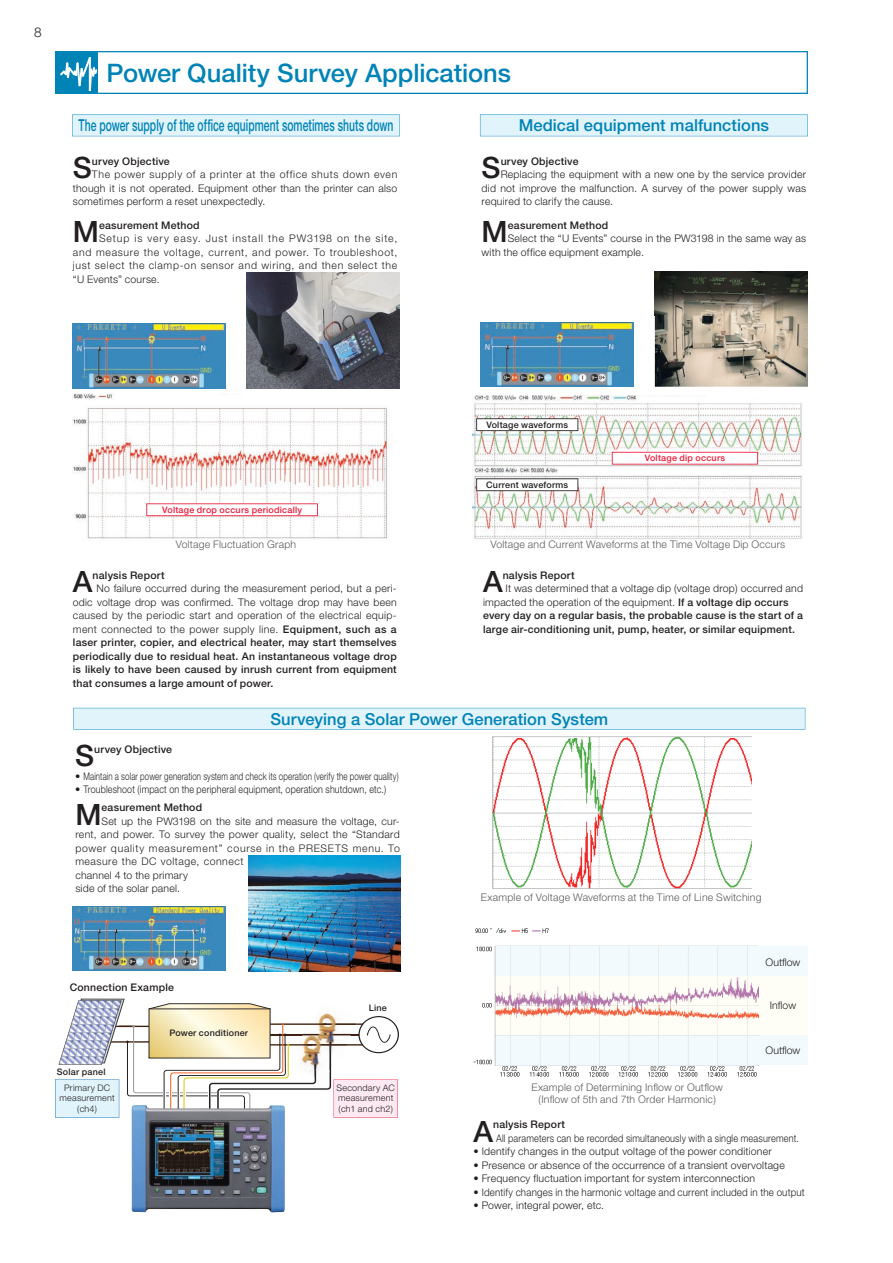
<style>
.page{position:relative;width:893px;height:1263px;background:#fff}
.page>*{position:absolute;margin:0;border:0;box-sizing:border-box;transform-origin:0 0}
.t1{font:500 29.4px "Helvetica Neue";color:#231f20}
.t2{font:500 25.5px "Helvetica Neue";letter-spacing:-.005em;color:#0083b6}
.t3{font:500 16.5px "Helvetica Neue";letter-spacing:.005em;color:#0083b6}
.t4{font:500 16.5px "Helvetica Neue";letter-spacing:.005em;color:#0083b6;scale:.63 1}
.t5{font:300 13.5px "Helvetica Neue";color:#231f20}
.t6{font:300 10.5px/13.5px "Helvetica Neue";letter-spacing:.02em;color:#231f20;text-align:justify}
.t7{font:500 10.5px/13.5px "Helvetica Neue";letter-spacing:.02em;color:#231f20}
.t8{font:300 10.5px/12px "Helvetica Neue";letter-spacing:.02em;color:#5c5c5f;text-align:center}
.t9{font:300 10.5px "Helvetica Neue";letter-spacing:.02em;color:#231f20;scale:.87 1}
.t10{font:500 9px "Helvetica Neue";letter-spacing:.025em;color:#231f20}
.t11{font:300 9px/10.5px "Helvetica Neue";letter-spacing:.025em;color:#231f20;text-align:center}
.t12{font:500 9px "Helvetica Neue";letter-spacing:.025em;color:#ed1a3a}
.s1{font-weight:300}
</style>
<div class="page">
<svg style="left:55px;top:51px;width:753px;height:43px"></svg>
<div style="left:72px;top:115px;width:328px;height:21px;background:#e1f4fc"></div>
<div style="left:480px;top:115px;width:328px;height:21px;background:#e1f4fc"></div>
<div style="left:73px;top:708px;width:732px;height:21px;background:#e1f4fc"></div>
<img style="left:247px;top:273px;width:153px;height:115px">
<img style="left:249px;top:856px;width:152px;height:115px">
<img style="left:72px;top:324px;width:153px;height:64px">
<img style="left:480px;top:322px;width:153px;height:65px">
<img style="left:72px;top:906px;width:153px;height:65px">
<img style="left:655px;top:316px;width:153px;height:71px">
<img style="left:655px;top:272px;width:153px;height:44px">
<img style="left:473px;top:928px;width:285px;height:149px">
<div style="left:758px;top:946px;width:50px;height:30px;background:#f3fafe"></div>
<img style="left:496px;top:946px;width:262px;height:119px">
<div style="left:758px;top:976px;width:50px;height:59px;background:#fffef6"></div>
<div style="left:758px;top:1035px;width:50px;height:30px;background:#f3fafe"></div>
<img style="left:492px;top:736px;width:259px;height:153px">
<svg style="left:55px;top:998px;width:344px;height:120px"></svg>
<img style="left:73px;top:394px;width:320px;height:145px">
<svg style="left:146px;top:503px;width:172px;height:13px"></svg>
<img style="left:472px;top:395px;width:330px;height:144px">
<svg style="left:612px;top:452px;width:146px;height:13px"></svg>
<svg style="left:476px;top:418px;width:102px;height:13px"></svg>
<svg style="left:476px;top:478px;width:102px;height:13px"></svg>
<img style="left:131px;top:1105px;width:154px;height:107px">
<p class="t5" style="left:34px;top:24px;width:9px">8</p>
<h2 class="t2" style="left:107px;top:57px;width:406px">Power Quality Survey Applications</h2>
<h3 class="t4" style="left:79px;top:116px;width:501px">The power supply of the office equipment sometimes shuts down</h3>
<h3 class="t3" style="left:519px;top:116px;width:252px">Medical equipment malfunctions</h3>
<h1 class="t1" style="left:73px;top:150px;width:21px">S</h1>
<p class="t7" style="left:92px;top:154px;width:79px">urvey Objective</p>
<p class="t6" style="left:73px;top:168px;width:326px;text-indent:19px">The power supply of a printer at the office shuts down even though it is not operated. Equipment other than the printer can also sometimes perform a reset unexpectedly.</p>
<h1 class="t1" style="left:482px;top:150px;width:21px">S</h1>
<p class="t7" style="left:501px;top:154px;width:79px">urvey Objective</p>
<p class="t6" style="left:482px;top:168px;width:326px;text-indent:19px">Replacing the equipment with a new one by the service provider did not improve the malfunction. A survey of the power supply was required to clarify the cause.</p>
<h1 class="t1" style="left:73px;top:214px;width:28px">M</h1>
<p class="t7" style="left:99px;top:218px;width:102px">easurement Method</p>
<p class="t6" style="left:73px;top:232px;width:326px;text-indent:26px">Setup is very easy. Just install the PW3198 on the site, and measure the voltage, current, and power. To troubleshoot, just select the clamp-on sensor and wiring, and then select the “U Events” course.</p>
<h1 class="t1" style="left:482px;top:214px;width:28px">M</h1>
<p class="t7" style="left:508px;top:218px;width:102px">easurement Method</p>
<p class="t6" style="left:482px;top:232px;width:326px;text-indent:26px">Select the “U Events” course in the PW3198 in the same way as with the office equipment example.</p>
<p class="t12" style="left:162px;top:504px;width:142px">Voltage drop occurs periodically</p>
<p class="t10" style="left:486px;top:419px;width:83px">Voltage waveforms</p>
<p class="t10" style="left:486px;top:479px;width:84px">Current waveforms</p>
<p class="t12" style="left:645px;top:453px;width:82px">Voltage dip occurs</p>
<p class="t8" style="left:176px;top:538px;width:122px">Voltage Fluctuation Graph</p>
<p class="t8" style="left:490px;top:538px;width:296px">Voltage and Current Waveforms at the Time Voltage Dip Occurs</p>
<h1 class="t1" style="left:73px;top:564px;width:21px">A</h1>
<p class="t7" style="left:93px;top:568px;width:73px">nalysis Report</p>
<p class="t7" style="left:73px;top:582px;width:325px;text-align:justify;text-indent:23px"><span class="s1">No failure occurred during the measurement period, but a peri&shy;odic voltage drop was confirmed. The voltage drop may have been caused by the periodic start and operation of the electrical equip&shy;ment connected to the power supply line.</span> Equipment, such as a laser printer, copier, and electrical heater, may start themselves periodically due to residual heat. An instantaneous voltage drop is likely to have been caused by inrush current from equipment that consumes a large amount of power.</p>
<h1 class="t1" style="left:483px;top:564px;width:21px">A</h1>
<p class="t7" style="left:503px;top:568px;width:73px">nalysis Report</p>
<p class="t7" style="left:483px;top:582px;width:321px;text-indent:23px"><span class="s1">It was determined that a voltage dip (voltage drop) occurred and impacted the operation of the equipment.</span> If a voltage dip occurs every day on a regular basis, the probable cause is the start of a large air-conditioning unit, pump, heater, or similar equipment.</p>
<h3 class="t3" style="left:270px;top:709px;width:339px">Surveying a Solar Power Generation System</h3>
<h1 class="t1" style="left:75px;top:738px;width:21px">S</h1>
<p class="t7" style="left:94px;top:742px;width:79px">urvey Objective</p>
<p class="t6" style="left:75px;top:769px;width:325px">• Maintain a solar power generation system and check its operation (verify the power quality)</p>
<p class="t6" style="left:75px;top:782px;width:312px">• Troubleshoot (impact on the peripheral equipment, operation shutdown, etc.)</p>
<h1 class="t1" style="left:75px;top:797px;width:28px">M</h1>
<p class="t7" style="left:102px;top:801px;width:102px">easurement Method</p>
<p class="t6" style="left:75px;top:814px;width:326px;text-align:left;text-indent:26px">Set up the PW3198 on the site and measure the voltage, cur&shy;rent, and power. To survey the power quality, select the “Standard power quality measurement” course in the PRESETS menu. To measure the DC voltage, connect<br>channel 4 to the primary<br>side of the solar panel.</p>
<p class="t7" style="left:70px;top:981px;width:106px">Connection Example</p>
<p class="t10" style="left:57px;top:1067px;width:50px">Solar panel</p>
<p class="t10" style="left:169px;top:1027px;width:80px">Power conditioner</p>
<p class="t10" style="left:369px;top:1002px;width:20px">Line</p>
<p class="t11" style="left:60px;top:1082px;width:57px">Primary DC measurement (ch4)</p>
<p class="t11" style="left:337px;top:1082px;width:60px;text-align:left">Secondary AC measurement (ch1 and ch2)</p>
<p class="t8" style="left:481px;top:891px;width:282px">Example of Voltage Waveforms at the Time of Line Switching</p>
<p class="t6" style="left:766px;top:955px;width:36px">Outflow</p>
<p class="t6" style="left:770px;top:999px;width:28px">Inflow</p>
<p class="t8" style="left:531px;top:1081px;width:193px">Example of Determining Inflow or Outflow (Inflow of 5th and 7th Order Harmonic)</p>
<p class="t6" style="left:766px;top:1043px;width:36px">Outflow</p>
<h1 class="t1" style="left:473px;top:1113px;width:21px">A</h1>
<p class="t7" style="left:493px;top:1117px;width:73px">nalysis Report</p>
<p class="t9" style="left:496px;top:1131px;width:350px">All parameters can be recorded simultaneously with a single measurement.</p>
<p class="t6" style="left:473px;top:1144px;width:300px">• Identify changes in the output voltage of the power conditioner</p>
<p class="t6" style="left:473px;top:1158px;width:313px">• Presence or absence of the occurrence of a transient overvoltage</p>
<p class="t6" style="left:473px;top:1171px;width:283px">• Frequency fluctuation important for system interconnection</p>
<p class="t6" style="left:473px;top:1185px;width:333px">• Identify changes in the harmonic voltage and current included in the output</p>
<p class="t6" style="left:473px;top:1198px;width:132px">• Power, integral power, etc.</p>
</div>
